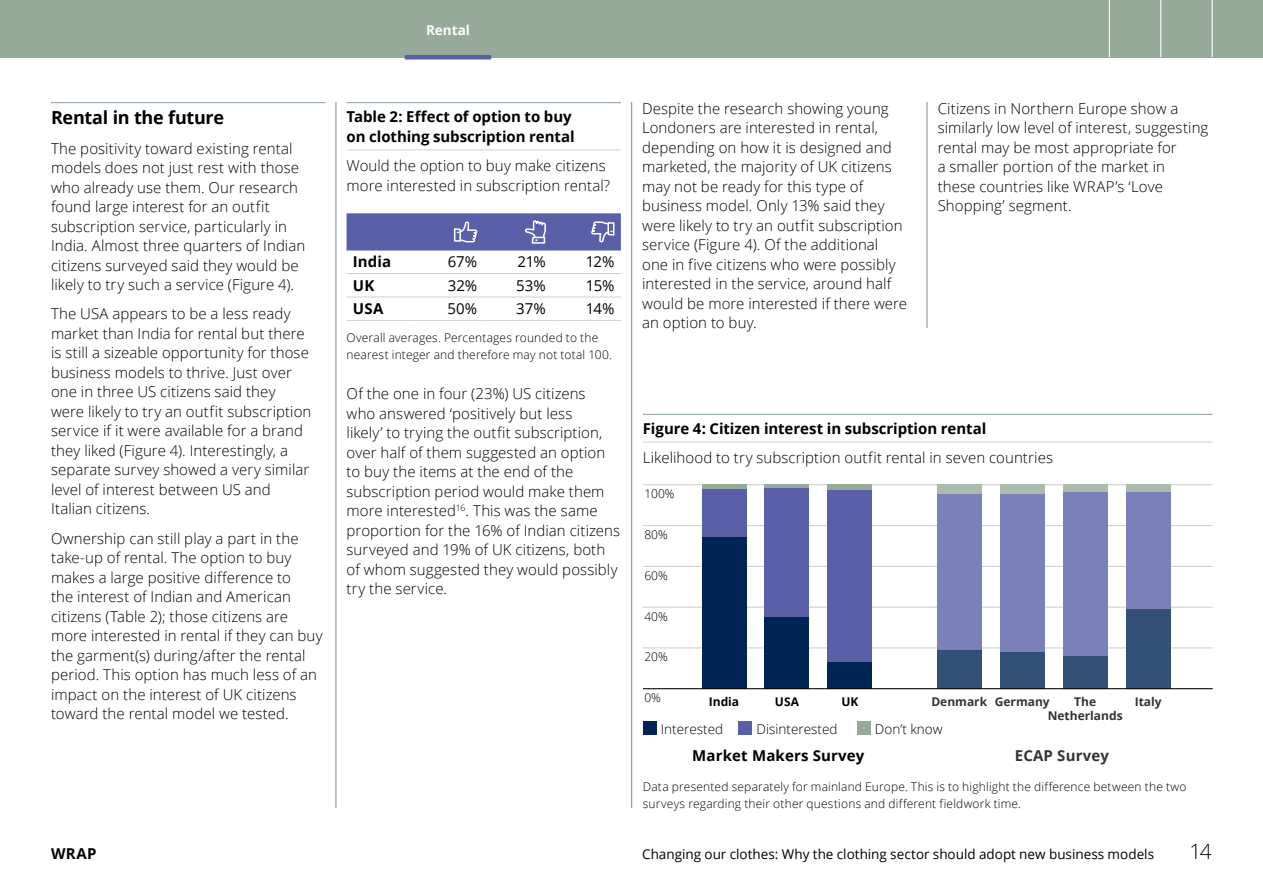
<style>
.page{position:relative;width:1263px;height:893px;background:#fff}
.page>*{position:absolute;margin:0;border:0;box-sizing:border-box;transform-origin:0 0}
.t1{font:300 21px "Open Sans";color:#000}
.t2{font:700 18px "Open Sans";letter-spacing:-.015em;color:#000}
.t3{font:300 15px/19.5px "Open Sans";letter-spacing:.005em;color:#000}
.t4{font:700 15px/19.5px "Open Sans";color:#000}
.t5{font:15px "Open Sans";letter-spacing:-.005em;color:#000}
.t6{font:700 15px "Open Sans";letter-spacing:.01em;color:#333}
.t7{font:13.5px "Open Sans";color:#000}
.t8{font:300 13.5px "Open Sans";color:#000}
.t9{font:700 13.5px "Open Sans";letter-spacing:-.005em;color:#fff}
.t10{font:300 12px/16.5px "Open Sans";letter-spacing:.015em;color:#000}
.t11{font:700 12px "Open Sans";color:#333}
.t12{font:700 12px "Open Sans";color:#000}
</style>
<div class="page">
<hr style="left:347px;top:102px;width:274px;height:1px;background:#96aa99">
<hr style="left:347px;top:150px;width:274px;height:1px;background:#cbd4cc">
<hr style="left:347px;top:250px;width:68px;height:1px;background:#5960a8">
<hr style="left:415px;top:250px;width:69px;height:1px;background:#5960a8">
<hr style="left:484px;top:250px;width:68px;height:1px;background:#5960a8">
<hr style="left:552px;top:250px;width:69px;height:1px;background:#5960a8">
<hr style="left:347px;top:273px;width:68px;height:1px;background:#cbd4cc">
<hr style="left:415px;top:273px;width:69px;height:1px;background:#cbd4cc">
<hr style="left:484px;top:273px;width:68px;height:1px;background:#cbd4cc">
<hr style="left:552px;top:273px;width:69px;height:1px;background:#cbd4cc">
<hr style="left:347px;top:297px;width:68px;height:1px;background:#cbd4cc">
<hr style="left:415px;top:297px;width:69px;height:1px;background:#cbd4cc">
<hr style="left:484px;top:297px;width:68px;height:1px;background:#cbd4cc">
<hr style="left:552px;top:297px;width:69px;height:1px;background:#cbd4cc">
<hr style="left:347px;top:320px;width:68px;height:1px;background:#cbd4cc">
<hr style="left:415px;top:320px;width:69px;height:1px;background:#cbd4cc">
<hr style="left:484px;top:320px;width:68px;height:1px;background:#cbd4cc">
<hr style="left:552px;top:320px;width:69px;height:1px;background:#cbd4cc">
<div style="left:347px;top:214px;width:274px;height:36px;background:#5960a8"></div>
<hr style="left:51px;top:102px;width:274px;height:1px;background:#96aa99">
<hr style="left:927px;top:102px;width:1px;height:226px;background:#848b8c">
<hr style="left:336px;top:102px;width:1px;height:706px;background:#848b8c">
<hr style="left:631px;top:102px;width:1px;height:706px;background:#848b8c">
<hr style="left:643px;top:414px;width:570px;height:1px;background:#96aa99">
<hr style="left:643px;top:442px;width:570px;height:1px;background:#cbd4cc">
<hr style="left:643px;top:485px;width:570px;height:1px;background:#ccc">
<hr style="left:643px;top:525px;width:570px;height:1px;background:#ccc">
<hr style="left:643px;top:566px;width:570px;height:1px;background:#ccc">
<hr style="left:643px;top:607px;width:570px;height:1px;background:#ccc">
<hr style="left:643px;top:648px;width:570px;height:1px;background:#ccc">
<div style="left:937px;top:485px;width:44px;height:10px;background:#abbbad"></div>
<div style="left:1000px;top:485px;width:44px;height:10px;background:#abbbad"></div>
<div style="left:1063px;top:485px;width:44px;height:8px;background:#abbbad"></div>
<div style="left:1126px;top:485px;width:44px;height:8px;background:#abbbad"></div>
<div style="left:937px;top:495px;width:44px;height:155px;background:#7a80ba"></div>
<div style="left:1000px;top:495px;width:44px;height:157px;background:#7a80ba"></div>
<div style="left:1063px;top:493px;width:44px;height:163px;background:#7a80ba"></div>
<div style="left:1126px;top:493px;width:44px;height:116px;background:#7a80ba"></div>
<div style="left:937px;top:650px;width:44px;height:39px;background:#335176"></div>
<div style="left:1000px;top:652px;width:44px;height:37px;background:#335176"></div>
<div style="left:1063px;top:656px;width:44px;height:33px;background:#335176"></div>
<div style="left:1126px;top:609px;width:44px;height:80px;background:#335176"></div>
<hr style="left:702px;top:485px;width:44px;height:4px;background:#96aa99">
<svg style="left:765px;top:485px;width:44px;height:4px"></svg>
<div style="left:828px;top:485px;width:44px;height:6px;background:#96aa99"></div>
<div style="left:702px;top:489px;width:44px;height:49px;background:#5960a8"></div>
<div style="left:765px;top:489px;width:44px;height:128px;background:#5960a8"></div>
<div style="left:828px;top:491px;width:44px;height:171px;background:#5960a8"></div>
<div style="left:702px;top:538px;width:44px;height:151px;background:#002554"></div>
<div style="left:765px;top:617px;width:44px;height:72px;background:#002554"></div>
<div style="left:828px;top:662px;width:44px;height:27px;background:#002554"></div>
<div style="left:643px;top:722px;width:13px;height:13px;background:#002554"></div>
<div style="left:857px;top:722px;width:13px;height:13px;background:#96aa99"></div>
<div style="left:738px;top:722px;width:14px;height:13px;background:#5960a8"></div>
<hr style="left:643px;top:688px;width:570px;height:1px;background:#000">
<div style="left:0;top:0;width:1263px;height:57px;background:#96aa99"></div>
<hr style="left:1160px;top:0;width:1px;height:57px;background:#fff">
<hr style="left:1211px;top:0;width:2px;height:57px;background:#fff">
<hr style="left:1109px;top:0;width:1px;height:57px;background:#fff">
<div style="left:405px;top:55px;width:86px;height:5px;background:#5960a8"></div>
<p class="t9" style="left:426px;top:20px;width:45px">Rental</p>
<p class="t2" style="left:51px;top:105px;width:175px">Rental in the future</p>
<p class="t3" style="left:51px;top:138px;width:256px">The positivity toward existing rental models does not just rest with those who already use them. Our research found large interest for an outfit subscription service, particularly in India. Almost three quarters of Indian citizens surveyed said they would be likely to try such a service (Figure 4).</p>
<p class="t3" style="left:51px;top:304px;width:262px">The USA appears to be a less ready market than India for rental but there is still a sizeable opportunity for those business models to thrive. Just over one in three US citizens said they were likely to try an outfit subscription service if it were available for a brand they liked (Figure 4). Interestingly, a separate survey showed a very similar level of interest between US and Italian citizens.</p>
<p class="t3" style="left:51px;top:528px;width:273px">Ownership can still play a part in the take-up of rental. The option to buy makes a large positive difference to<br>the interest of Indian and American citizens (Table 2); those citizens are more interested in rental if they can buy the garment(s) during/after the rental period. This option has much less of an impact on the interest of UK citizens toward the rental model we tested.</p>
<p class="t4" style="left:347px;top:107px;width:230px">Table 2: Effect of option to buy on clothing subscription rental</p>
<p class="t3" style="left:347px;top:155px;width:265px">Would the option to buy make citizens more interested in subscription rental?</p>
<p class="t4" style="left:353px;top:252px;width:40px">India</p>
<p class="t5" style="left:448px;top:251px;width:31px">67%</p>
<p class="t5" style="left:517px;top:251px;width:30px">21%</p>
<p class="t5" style="left:586px;top:251px;width:30px">12%</p>
<p class="t4" style="left:353px;top:275px;width:23px">UK</p>
<p class="t5" style="left:448px;top:275px;width:31px">32%</p>
<p class="t5" style="left:516px;top:275px;width:31px">53%</p>
<p class="t5" style="left:586px;top:275px;width:30px">15%</p>
<p class="t4" style="left:353px;top:298px;width:32px">USA</p>
<p class="t5" style="left:447px;top:298px;width:31px">50%</p>
<p class="t5" style="left:516px;top:298px;width:31px">37%</p>
<p class="t5" style="left:586px;top:298px;width:30px">14%</p>
<p class="t10" style="left:347px;top:329px;width:267px">Overall averages. Percentages rounded to the nearest integer and therefore may not total 100.</p>
<p class="t3" style="left:347px;top:384px;width:275px">Of the one in four (23%) US citizens<br>who answered ‘positively but less<br>likely’ to trying the outfit subscription, over half of them suggested an option to buy the items at the end of the subscription period would make them more interested<sup>16</sup>. This was the same proportion for the 16% of Indian citizens surveyed and 19% of UK citizens, both of whom suggested they would possibly try the service.</p>
<p class="t3" style="left:642px;top:98px;width:267px">Despite the research showing young Londoners are interested in rental, depending on how it is designed and marketed, the majority of UK citizens may not be ready for this type of business model. Only 13% said they were likely to try an outfit subscription service (Figure 4). Of the additional one in five citizens who were possibly interested in the service, around half would be more interested if there were an option to buy.</p>
<p class="t3" style="left:938px;top:98px;width:272px">Citizens in Northern Europe show a similarly low level of interest, suggesting rental may be most appropriate for<br>a smaller portion of the market in<br>these countries like WRAP’s ‘Love Shopping’ segment.</p>
<p class="t4" style="left:643px;top:418px;width:345px">Figure 4: Citizen interest in subscription rental</p>
<p class="t3" style="left:643px;top:448px;width:412px">Likelihood to try subscription outfit rental in seven countries</p>
<p class="t10" style="left:644px;top:485px;width:32px">100%</p>
<p class="t10" style="left:644px;top:526px;width:25px">80%</p>
<p class="t10" style="left:644px;top:567px;width:25px">60%</p>
<p class="t10" style="left:644px;top:608px;width:25px">40%</p>
<p class="t10" style="left:644px;top:648px;width:25px">20%</p>
<p class="t10" style="left:644px;top:689px;width:18px">0%</p>
<p class="t12" style="left:709px;top:693px;width:32px">India</p>
<p class="t12" style="left:775px;top:693px;width:25px">USA</p>
<p class="t12" style="left:841px;top:693px;width:19px">UK</p>
<p class="t11" style="left:931px;top:693px;width:120px">Denmark Germany</p>
<p class="t11" style="left:1074px;top:693px;width:23px">The</p>
<p class="t11" style="left:1135px;top:693px;width:28px">Italy</p>
<p class="t11" style="left:1048px;top:707px;width:76px">Netherlands</p>
<p class="t8" style="left:661px;top:719px;width:64px">Interested</p>
<p class="t8" style="left:756px;top:719px;width:83px">Disinterested</p>
<p class="t8" style="left:875px;top:719px;width:69px">Don’t know</p>
<p class="t4" style="left:692px;top:745px;width:174px">Market Makers Survey</p>
<p class="t6" style="left:1015px;top:745px;width:96px">ECAP Survey</p>
<p class="t10" style="left:643px;top:778px;width:545px">Data presented separately for mainland Europe. This is to highlight the difference between the two surveys regarding their other questions and different fieldwork time.</p>
<p class="t4" style="left:51px;top:843px;width:47px">WRAP</p>
<p class="t7" style="left:642px;top:845px;width:513px">Changing our clothes: Why the clothing sector should adopt new business models</p>
<h1 class="t1" style="left:1189px;top:837px;width:24px">14</h1>
</div>
